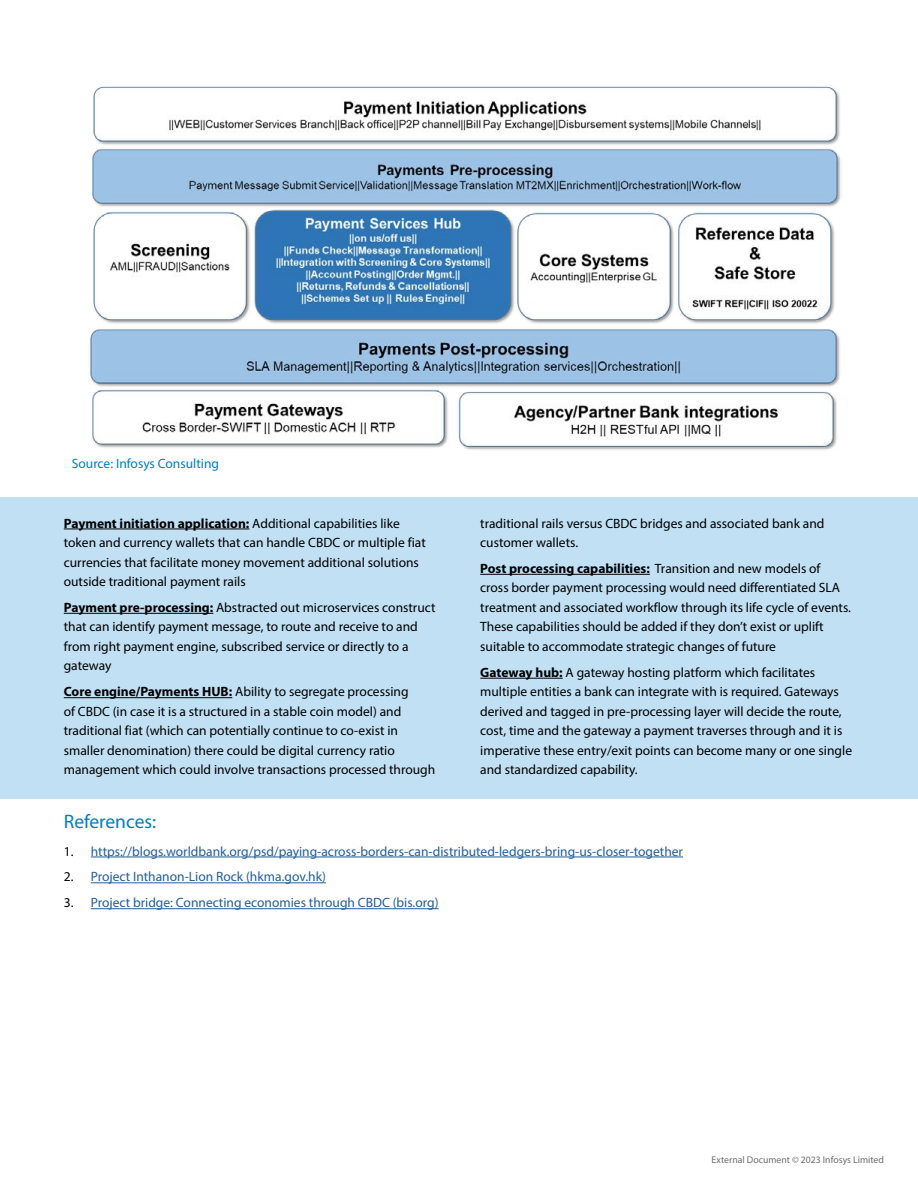
<style>
.page{position:relative;width:918px;height:1188px;background:#fff}
.page>*{position:absolute;margin:0;border:0;box-sizing:border-box;transform-origin:0 0}
.t1{font:19.5px "Myriad Pro";color:#007dc3}
.t2{font:13.5px/19.5px "Myriad Pro";color:#000}
.t3{font:13.5px "Myriad Pro";color:#215e9e}
.t4{font:13.5px "Myriad Pro";color:#007dc3}
.t5{font:9.75px "Myriad Pro";color:#6d6e71}
.s1{font-weight:700}
.s2{color:#000}
</style>
<div class="page">
<div style="left:1px;top:497px;width:917px;height:302px;background:#c1e0f4"></div>
<img style="left:90px;top:86px;width:751px;height:364px">
<hr style="left:64px;top:529px;width:185px;height:1px;background:#000">
<hr style="left:64px;top:613px;width:149px;height:1px;background:#000">
<hr style="left:64px;top:697px;width:168px;height:1px;background:#000">
<hr style="left:480px;top:574px;width:170px;height:1px;background:#000">
<hr style="left:480px;top:678px;width:83px;height:1px;background:#000">
<hr style="left:91px;top:857px;width:592px;height:1px;background:#215e9e">
<hr style="left:91px;top:882px;width:235px;height:1px;background:#215e9e">
<hr style="left:91px;top:908px;width:348px;height:1px;background:#215e9e">
<p class="t4" style="left:72px;top:455px;width:149px">Source: Infosys Consulting</p>
<p class="t2" style="left:64px;top:513px;width:364px"><span class="s1">Payment initiation application:</span> Additional capabilities like token and currency wallets that can handle CBDC or multiple fiat currencies that facilitate money movement additional solutions outside traditional payment rails</p>
<p class="t2" style="left:64px;top:597px;width:373px"><span class="s1">Payment pre-processing:</span> Abstracted out microservices construct that can identify payment message, to route and receive to and from right payment engine, subscribed service or directly to a gateway</p>
<p class="t2" style="left:64px;top:682px;width:373px"><span class="s1">Core engine/Payments HUB:</span> Ability to segregate processing<br>of CBDC (in case it is a structured in a stable coin model) and traditional fiat (which can potentially continue to co-exist in smaller denomination) there could be digital currency ratio management which could involve transactions processed through</p>
<p class="t2" style="left:480px;top:513px;width:346px">traditional rails versus CBDC bridges and associated bank and customer wallets.</p>
<p class="t2" style="left:480px;top:558px;width:372px"><span class="s1">Post processing capabilities:</span> Transition and new models of cross border payment processing would need differentiated SLA treatment and associated workflow through its life cycle of events.<br>These capabilities should be added if they don’t exist or uplift suitable to accommodate strategic changes of future</p>
<p class="t2" style="left:480px;top:662px;width:373px"><span class="s1">Gateway hub:</span> A gateway hosting platform which facilitates multiple entities a bank can integrate with is required. Gateways derived and tagged in pre-processing layer will decide the route, cost, time and the gateway a payment traverses through and it is imperative these entry/exit points can become many or one single and standardized capability.</p>
<h1 class="t1" style="left:64px;top:809px;width:94px">References:</h1>
<p class="t3" style="left:64px;top:843px;width:621px"><span class="s2">1.</span> https://blogs.worldbank.org/psd/paying-across-borders-can-distributed-ledgers-bring-us-closer-together</p>
<p class="t3" style="left:64px;top:869px;width:264px"><span class="s2">2.</span> Project Inthanon-Lion Rock (hkma.gov.hk)</p>
<p class="t3" style="left:64px;top:895px;width:376px"><span class="s2">3.</span> Project bridge: Connecting economies through CBDC (bis.org)</p>
<p class="t5" style="left:712px;top:1154px;width:174px">External Document © 2023 Infosys Limited</p>
</div>
